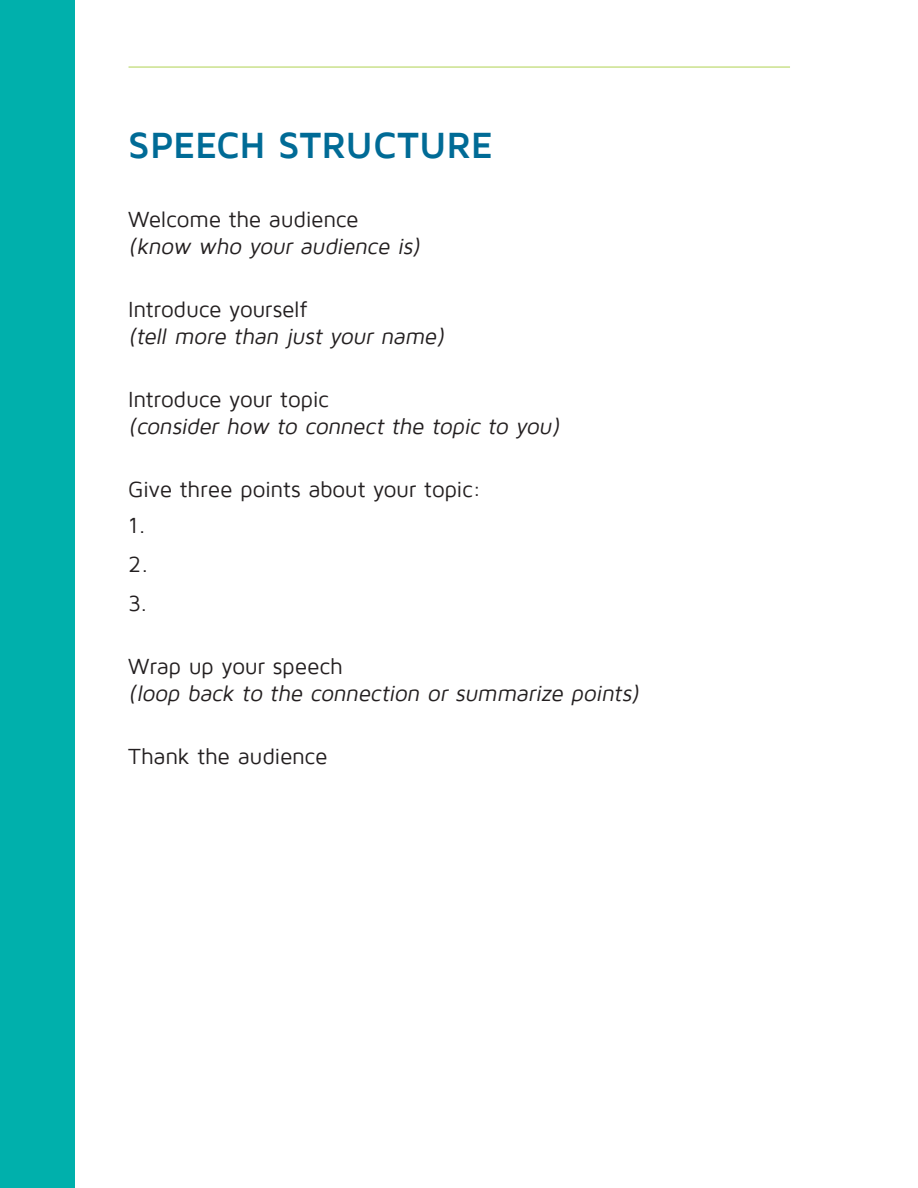
<style>
.page{position:relative;width:918px;height:1188px;background:#fff}
.page>*{position:absolute;margin:0;border:0;box-sizing:border-box;transform-origin:0 0}
.t1{font:700 37.5px "Maven Pro";letter-spacing:-.005em;color:#006b96}
.t2{font:italic 22.5px "Maven Pro";color:#231f20}
.t3{font:22.5px/36px "Maven Pro";letter-spacing:-.015em;color:#231f20}
</style>
<div class="page">
<div style="left:0;top:0;width:74px;height:1188px;background:#00b0ac"></div>
<hr style="left:129px;top:67px;width:661px;height:1px;background:#b0d352">
<h1 class="t1" style="left:128px;top:125px;width:366px">SPEECH STRUCTURE</h1>
<p class="t3" style="left:128px;top:201px;width:232px">Welcome the audience</p>
<p class="t2" style="left:128px;top:234px;width:298px">(know who your audience is)</p>
<p class="t3" style="left:128px;top:291px;width:180px">Introduce yourself</p>
<p class="t2" style="left:128px;top:324px;width:322px">(tell more than just your name)</p>
<p class="t3" style="left:128px;top:381px;width:202px">Introduce your topic</p>
<p class="t2" style="left:128px;top:414px;width:437px">(consider how to connect the topic to you)</p>
<p class="t3" style="left:128px;top:471px;width:355px">Give three points about your topic:<br>1.</p>
<p class="t3" style="left:128px;top:545px;width:22px;line-height:39px">2.<br>3.</p>
<p class="t3" style="left:128px;top:648px;width:216px">Wrap up your speech</p>
<p class="t2" style="left:128px;top:681px;width:517px">(loop back to the connection or summarize points)</p>
<p class="t3" style="left:128px;top:738px;width:201px">Thank the audience</p>
</div>
